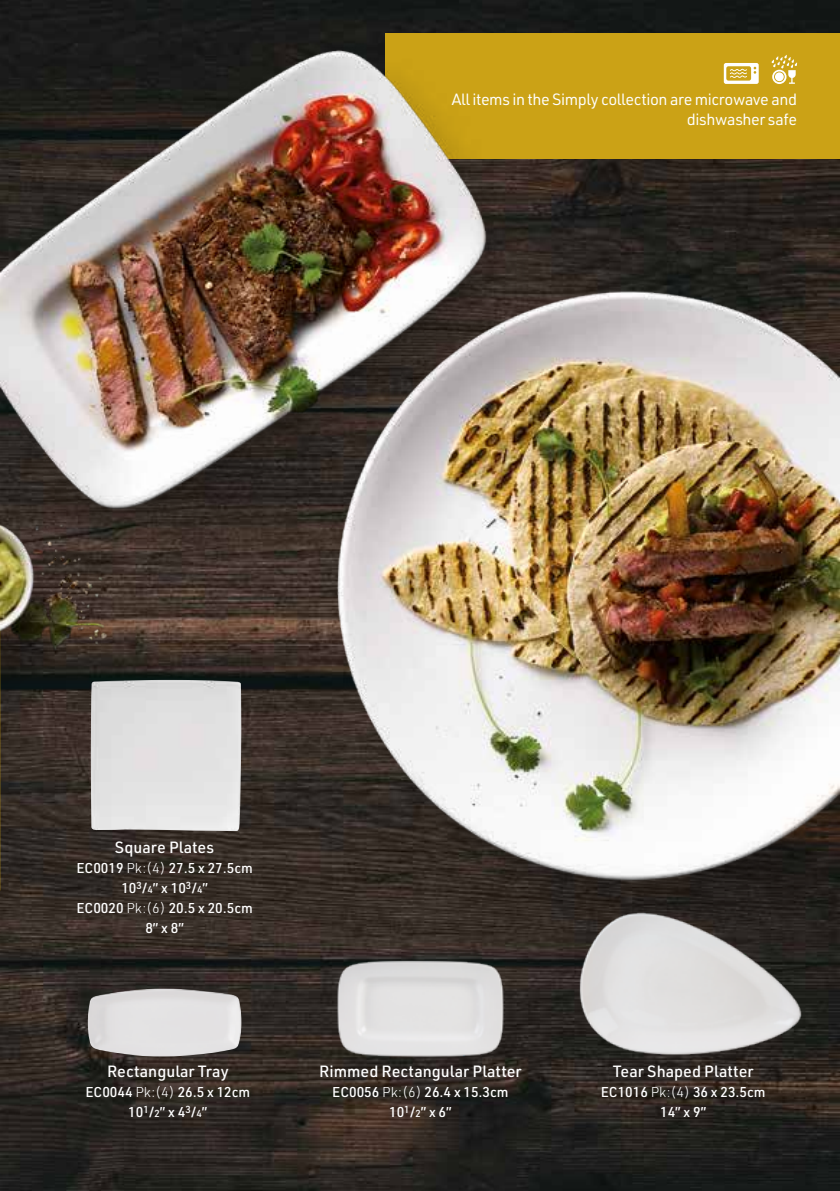
<style>
.page{position:relative;width:840px;height:1191px;background:#fff}
.page>*{position:absolute;margin:0;border:0;box-sizing:border-box;transform-origin:0 0}
.t1{font:500 16px "URWDIN";color:#fff}
.t2{font:16px/19.2px "URWDIN";letter-spacing:-.025em;color:#fff;text-align:right}
.t3{font:500 14px/20px "URWDIN";color:#fff;text-align:center}
.s1{font-weight:300}
.s2{font-size:10px}
</style>
<div class="page">
<img style="left:0;top:0;width:839px;height:1191px">
<img style="left:0;top:14px;width:839px;height:1042px">
<img style="left:91px;top:680px;width:150px;height:151px">
<img style="left:572px;top:905px;width:236px;height:156px">
<img style="left:86px;top:988px;width:155px;height:68px">
<img style="left:330px;top:952px;width:180px;height:113px">
<p class="t2" style="left:451px;top:90px;width:346px">All items in the Simply collection are microwave and dishwasher safe</p>
<p class="t1" style="left:115px;top:837px;width:101px">Square Plates</p>
<p class="t3" style="left:76px;top:858px;width:178px">EC0019 <span class="s1">Pk:(4)</span> 27.5 x 27.5cm<br>10<sup>3</sup>/<span class="s2">4</span>” x 10<sup>3</sup>/<span class="s2">4</span>”<br>EC0020 <span class="s1">Pk:(6)</span> 20.5 x 20.5cm<br>8” x 8”</p>
<p class="t1" style="left:107px;top:1060px;width:123px">Rectangular Tray</p>
<p class="t3" style="left:85px;top:1081px;width:166px">EC0044 <span class="s1">Pk:(4)</span> 26.5 x 12cm<br>10<sup>1</sup>/<span class="s2">2</span>” x 4<sup>3</sup>/<span class="s2">4</span>”</p>
<p class="t1" style="left:319px;top:1060px;width:204px">Rimmed Rectangular Platter</p>
<p class="t3" style="left:332px;top:1081px;width:178px">EC0056 <span class="s1">Pk:(6)</span> 26.4 x 15.3cm<br>10<sup>1</sup>/<span class="s2">2</span>” x 6”</p>
<p class="t1" style="left:612px;top:1060px;width:142px">Tear Shaped Platter</p>
<p class="t3" style="left:600px;top:1081px;width:166px">EC1016 <span class="s1">Pk:(4)</span> 36 x 23.5cm<br>14” x 9”</p>
</div>
